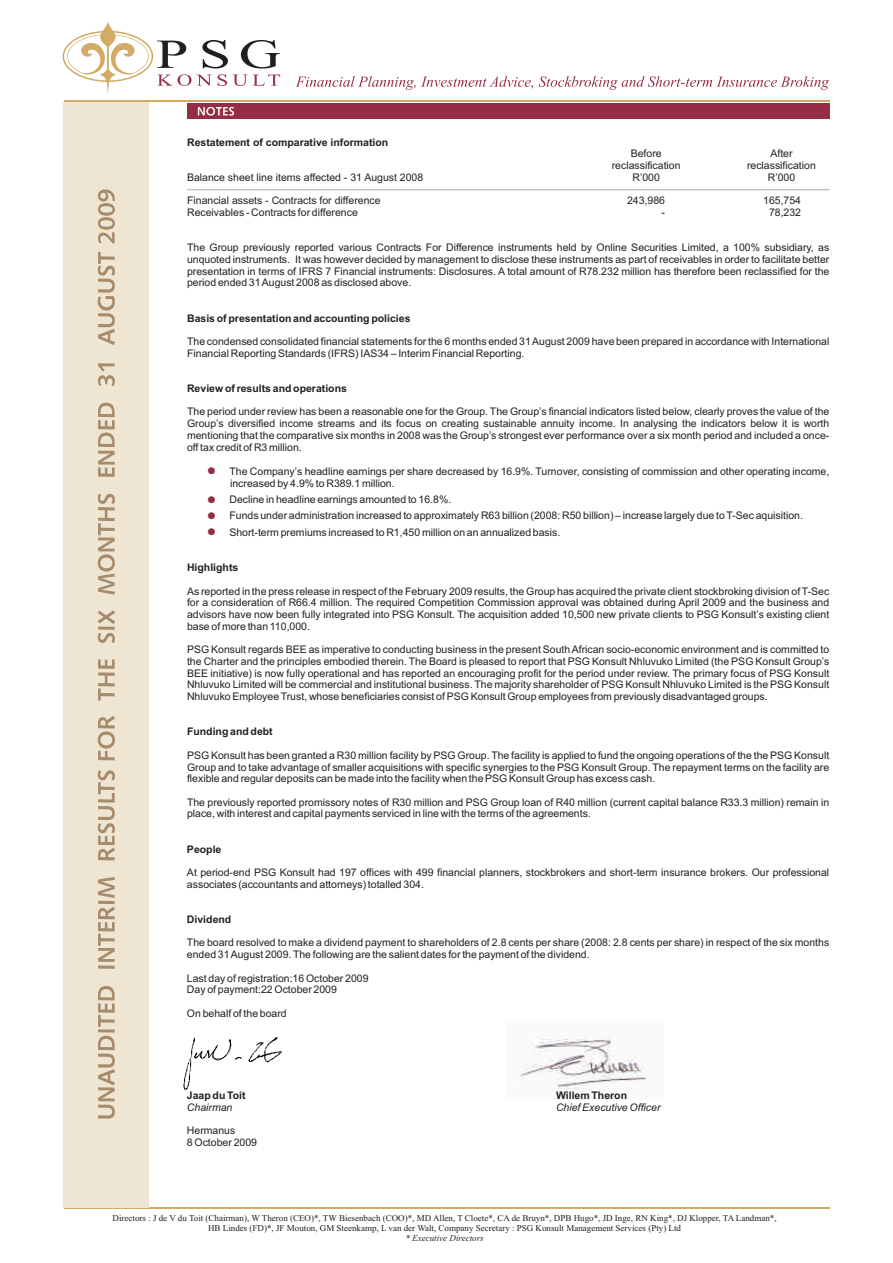
<style>
.page{position:relative;width:893px;height:1263px;background:#fff}
.page>*{position:absolute;margin:0;border:0;box-sizing:border-box;transform-origin:0 0}
.t1{font:10.5px/11.7px "Arial";color:#231f20}
.t2{font:700 10.5px "Arial";color:#231f20}
.t3{font:italic 10.5px "Arial";color:#231f20}
.t4{font:9px/9.9px "Times New Roman";color:#231f20;text-align:center}
.t5{font:italic 9px "Times New Roman";color:#231f20}
.t6{font:7.5px/16.4px "Zapf Dingbats IT Cby BT";color:#952e45;text-align:justify}
</style>
<div class="page">
<img style="left:514px;top:1037px;width:132px;height:54px">
<img style="left:183px;top:1037px;width:99px;height:53px">
<hr style="left:64px;top:1207px;width:765px;height:2px;background:#d2ab66">
<div style="left:187px;top:103px;width:642px;height:16px;background:#952e45"></div>
<svg style="left:198px;top:107px;width:36px;height:9px"></svg>
<hr style="left:187px;top:189px;width:642px;height:1px;background:#a8a9ad">
<div style="left:64px;top:102px;width:85px;height:1106px;background:#eee5d3"></div>
<svg style="left:98px;top:189px;width:17px;height:929px"></svg>
<svg style="left:296px;top:76px;width:533px;height:14px"></svg>
<svg style="left:63px;top:22px;width:217px;height:72px"></svg>
<hr style="left:64px;top:101px;width:765px;height:1px;background:#d2ab66">
<p class="t2" style="left:187px;top:138px;width:203px">Restatement of comparative information</p>
<p class="t1" style="left:631px;top:149px;width:32px">Before</p>
<p class="t1" style="left:770px;top:149px;width:24px">After</p>
<p class="t1" style="left:612px;top:160px;width:70px">reclassification</p>
<p class="t1" style="left:747px;top:160px;width:70px">reclassification</p>
<p class="t1" style="left:187px;top:172px;width:238px">Balance sheet line items affected - 31 August 2008</p>
<p class="t1" style="left:632px;top:172px;width:29px">R’000</p>
<p class="t1" style="left:768px;top:172px;width:29px">R’000</p>
<p class="t1" style="left:187px;top:196px;width:195px">Financial assets - Contracts for difference</p>
<p class="t1" style="left:627px;top:196px;width:39px">243,986</p>
<p class="t1" style="left:763px;top:196px;width:39px">165,754</p>
<p class="t1" style="left:187px;top:207px;width:172px">Receivables - Contracts for difference</p>
<p class="t1" style="left:662px;top:207px;width:5px">-</p>
<p class="t1" style="left:769px;top:207px;width:34px">78,232</p>
<p class="t1" style="left:187px;top:243px;width:644px;text-align:justify">The Group previously reported various Contracts For Difference instruments held by Online Securities Limited, a 100% subsidiary, as unquoted instruments. It was however decided by management to disclose these instruments as part of receivables in order to facilitate better presentation in terms of IFRS 7 Financial instruments: Disclosures. A total amount of R78.232 million has therefore been reclassified for the period ended 31 August 2008 as disclosed above.</p>
<p class="t2" style="left:187px;top:314px;width:225px">Basis of presentation and accounting policies</p>
<p class="t1" style="left:187px;top:336px;width:644px">The condensed consolidated financial statements for the 6 months ended 31 August 2009 have been prepared in accordance with International<br>Financial Reporting Standards (IFRS) IAS34 – Interim Financial Reporting.</p>
<p class="t2" style="left:187px;top:384px;width:161px">Review of results and operations</p>
<p class="t1" style="left:187px;top:407px;width:644px;text-align:justify">The period under review has been a reasonable one for the Group. The Group’s financial indicators listed below, clearly proves the value of the Group’s diversified income streams and its focus on creating sustainable annuity income. In analysing the indicators below it is worth mentioning that the comparative six months in 2008 was the Group’s strongest ever performance over a six month period and included a once&shy;off tax credit of R3 million.</p>
<p class="t1" style="left:229px;top:466px;width:601px">The Company’s headline earnings per share decreased by 16.9%. Turnover, consisting of commission and other operating income, increased by 4.9% to R389.1 million.</p>
<p class="t1" style="left:229px;top:492px;width:575px;line-height:16.4px">Decline in headline earnings amounted to 16.8%.<br>Funds under administration increased to approximately R63 billion (2008: R50 billion) – increase largely due to T-Sec aquisition.<br>Short-term premiums increased to R1,450 million on an annualized basis.</p>
<p class="t2" style="left:187px;top:563px;width:53px">Highlights</p>
<p class="t1" style="left:187px;top:586px;width:644px;text-align:justify">As reported in the press release in respect of the February 2009 results, the Group has acquired the private client stockbroking division of T-Sec for a consideration of R66.4 million. The required Competition Commission approval was obtained during April 2009 and the business and advisors have now been fully integrated into PSG Konsult. The acquisition added 10,500 new private clients to PSG Konsult’s existing client base of more than 110,000.</p>
<p class="t1" style="left:187px;top:645px;width:644px;text-align:justify">PSG Konsult regards BEE as imperative to conducting business in the present South African socio-economic environment and is committed to the Charter and the principles embodied therein. The Board is pleased to report that PSG Konsult Nhluvuko Limited (the PSG Konsult Group’s BEE initiative) is now fully operational and has reported an encouraging profit for the period under review. The primary focus of PSG Konsult Nhluvuko Limited will be commercial and institutional business. The majority shareholder of PSG Konsult Nhluvuko Limited is the PSG Konsult Nhluvuko Employee Trust, whose beneficiaries consist of PSG Konsult Group employees from previously disadvantaged groups.</p>
<p class="t2" style="left:187px;top:728px;width:87px">Funding and debt</p>
<p class="t1" style="left:187px;top:750px;width:644px;text-align:justify">PSG Konsult has been granted a R30 million facility by PSG Group. The facility is applied to fund the ongoing operations of the the PSG Konsult Group and to take advantage of smaller acquisitions with specific synergies to the PSG Konsult Group. The repayment terms on the facility are flexible and regular deposits can be made into the facility when the PSG Konsult Group has excess cash.</p>
<p class="t1" style="left:187px;top:797px;width:644px">The previously reported promissory notes of R30 million and PSG Group loan of R40 million (current capital balance R33.3 million) remain in place, with interest and capital payments serviced in line with the terms of the agreements.</p>
<p class="t2" style="left:187px;top:845px;width:36px">People</p>
<p class="t1" style="left:187px;top:867px;width:644px">At period-end PSG Konsult had 197 offices with 499 financial planners, stockbrokers and short-term insurance brokers. Our professional associates (accountants and attorneys) totalled 304.</p>
<p class="t2" style="left:187px;top:915px;width:46px">Dividend</p>
<p class="t1" style="left:187px;top:938px;width:644px">The board resolved to make a dividend payment to shareholders of 2.8 cents per share (2008: 2.8 cents per share) in respect of the six months ended 31 August 2009. The following are the salient dates for the payment of the dividend.</p>
<p class="t1" style="left:187px;top:973px;width:183px">Last day of registration:16 October 2009<br>Day of payment:22 October 2009</p>
<p class="t1" style="left:187px;top:1008px;width:101px">On behalf of the board</p>
<p class="t6" style="left:208px;top:463px;width:46px">●</p>
<p class="t6" style="left:208px;top:491px;width:46px">● ● ●</p>
<p class="t2" style="left:187px;top:1091px;width:60px">Jaap du Toit</p>
<p class="t2" style="left:556px;top:1091px;width:73px">Willem Theron</p>
<p class="t3" style="left:187px;top:1103px;width:47px">Chairman</p>
<p class="t3" style="left:556px;top:1103px;width:106px">Chief Executive Officer</p>
<p class="t1" style="left:187px;top:1125px;width:72px">Hermanus<br>8 October 2009</p>
<p class="t4" style="left:112px;top:1214px;width:666px">Directors : J de V du Toit (Chairman), W Theron (CEO)*, TW Biesenbach (COO)*, MD Allen, T Cloete*, CA de Bruyn*, DPB Hugo*, JD Inge, RN King*, DJ Klopper, TA Landman*,<br>HB Lindes (FD)*, JF Mouton, GM Steenkamp, L van der Walt, Company Secretary : PSG Konsult Management Services (Pty) Ltd</p>
<p class="t5" style="left:406px;top:1235px;width:80px">* Executive Directors</p>
</div>
